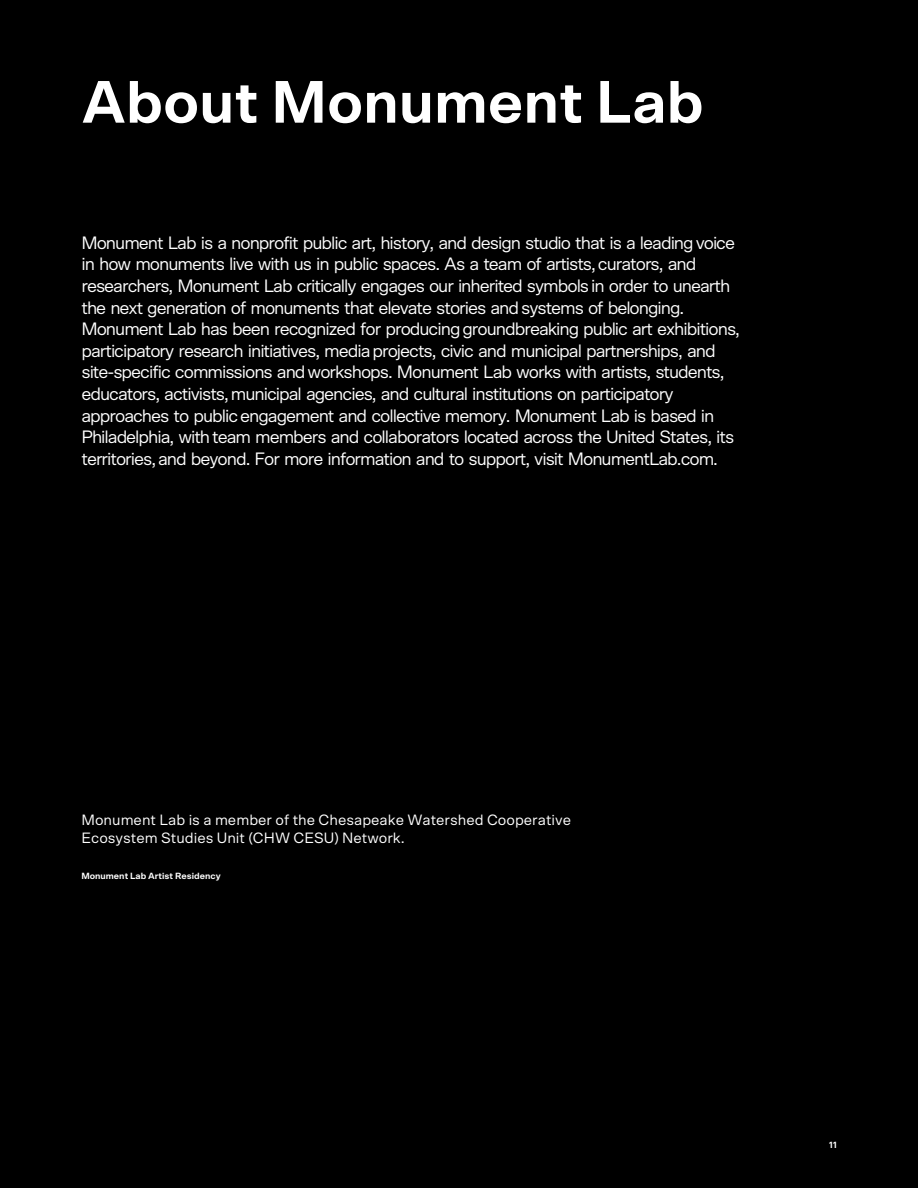
<style>
.page{position:relative;width:918px;height:1188px;background:#000}
.page>*{position:absolute;margin:0;border:0;box-sizing:border-box;transform-origin:0 0}
.t1{font:700 60px "Scto Grotesk A";color:#fff}
.t2{font:18px/21.6px "Scto Grotesk A";letter-spacing:-.06em;color:#fff}
.t3{font:15px/18px "Scto Grotesk A";color:#fff}
.t4{font:700 9px "Scto Grotesk A";color:#fff}
</style>
<div class="page">
<h1 class="t1" style="left:81px;top:65px;width:624px">About Monument Lab</h1>
<p class="t2" style="left:81px;top:232px;width:660px">Monument Lab is a nonprofit public art, history, and design studio that is a leading voice in how monuments live with us in public spaces. As a team of artists, curators, and researchers, Monument Lab critically engages our inherited symbols in order to unearth the next generation of monuments that elevate stories and systems of belonging.<br>Monument Lab has been recognized for producing groundbreaking public art exhibitions, participatory research initiatives, media projects, civic and municipal partnerships, and site-specific commissions and workshops. Monument Lab works with artists, students, educators, activists, municipal agencies, and cultural institutions on participatory approaches to public engagement and collective memory. Monument Lab is based in Philadelphia, with team members and collaborators located across the United States, its territories, and beyond. For more information and to support, visit MonumentLab.com.</p>
<p class="t3" style="left:81px;top:811px;width:491px">Monument Lab is a member of the Chesapeake Watershed Cooperative<br>Ecosystem Studies Unit (CHW CESU) Network.</p>
<p class="t4" style="left:81px;top:871px;width:141px">Monument Lab Artist Residency</p>
<p class="t4" style="left:829px;top:1139px;width:9px">11</p>
</div>
